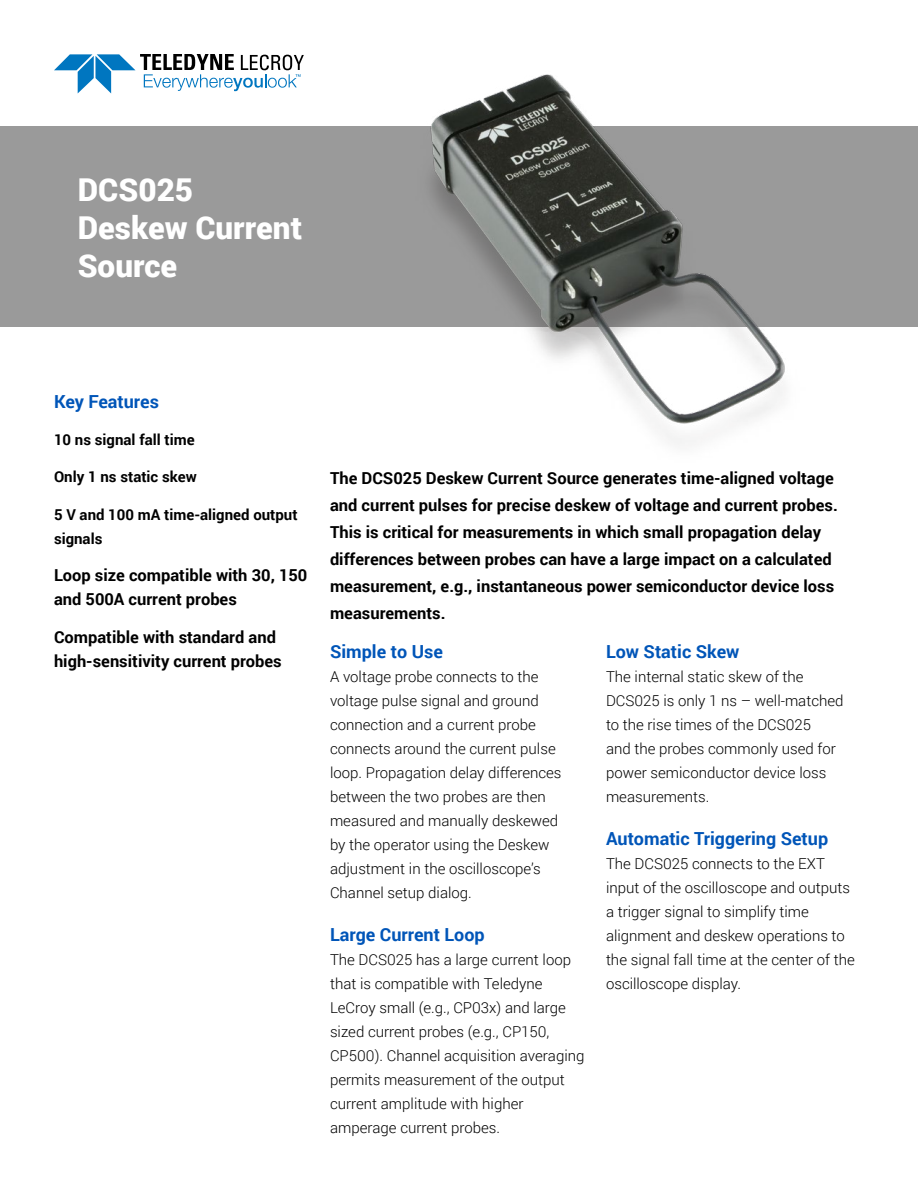
<style>
.page{position:relative;width:918px;height:1188px;background:#fff}
.page>*{position:absolute;margin:0;border:0;box-sizing:border-box;transform-origin:0 0}
.t1{font:900 31.5px/37.8px "Roboto";color:#fff}
.t2{font:700 18px "Roboto";color:#0055b8}
.t3{font:700 16.5px/27px "Roboto";color:#000}
.t4{font:300 15px/24px "Roboto";color:#000}
.t5{font:700 15px/24px "Roboto";color:#000}
</style>
<div class="page">
<div style="left:0;top:126px;width:918px;height:201px;background:#9a9a9a"></div>
<svg style="left:54px;top:54px;width:216px;height:39px"></svg>
<img style="left:270px;top:54px;width:515px;height:391px">
<h1 class="t1" style="left:78px;top:170px;width:226px">DCS025<br>Deskew Current<br>Source</h1>
<p class="t2" style="left:54px;top:388px;width:107px">Key Features</p>
<p class="t5" style="left:54px;top:427px;width:142px">10 ns signal fall time</p>
<p class="t5" style="left:54px;top:464px;width:144px">Only 1 ns static skew</p>
<p class="t5" style="left:54px;top:502px;width:245px">5 V and 100 mA time-aligned output signals</p>
<p class="t3" style="left:54px;top:563px;width:255px;line-height:24px">Loop size compatible with 30, 150 and 500A current probes</p>
<p class="t3" style="left:54px;top:624px;width:229px;line-height:24px">Compatible with standard and high-sensitivity current probes</p>
<p class="t3" style="left:330px;top:464px;width:509px">The DCS025 Deskew Current Source generates time-aligned voltage and current pulses for precise deskew of voltage and current probes.<br>This is critical for measurements in which small propagation delay differences between probes can have a large impact on a calculated measurement, e.g., instantaneous power semiconductor device loss measurements.</p>
<p class="t2" style="left:330px;top:639px;width:114px">Simple to Use</p>
<p class="t4" style="left:330px;top:664px;width:233px">A voltage probe connects to the voltage pulse signal and ground connection and a current probe connects around the current pulse loop. Propagation delay differences between the two probes are then measured and manually deskewed by the operator using the Deskew adjustment in the oscilloscope’s<br>Channel setup dialog.</p>
<p class="t2" style="left:330px;top:922px;width:156px">Large Current Loop</p>
<p class="t4" style="left:330px;top:947px;width:256px">The DCS025 has a large current loop that is compatible with Teledyne LeCroy small (e.g., CP03x) and large sized current probes (e.g., CP150, CP500). Channel acquisition averaging permits measurement of the output current amplitude with higher amperage current probes.</p>
<p class="t2" style="left:606px;top:639px;width:135px">Low Static Skew</p>
<p class="t4" style="left:606px;top:664px;width:239px">The internal static skew of the<br>DCS025 is only 1 ns – well-matched to the rise times of the DCS025<br>and the probes commonly used for power semiconductor device loss measurements.</p>
<p class="t2" style="left:606px;top:826px;width:224px">Automatic Triggering Setup</p>
<p class="t4" style="left:606px;top:851px;width:250px">The DCS025 connects to the EXT input of the oscilloscope and outputs a trigger signal to simplify time alignment and deskew operations to the signal fall time at the center of the oscilloscope display.</p>
</div>
